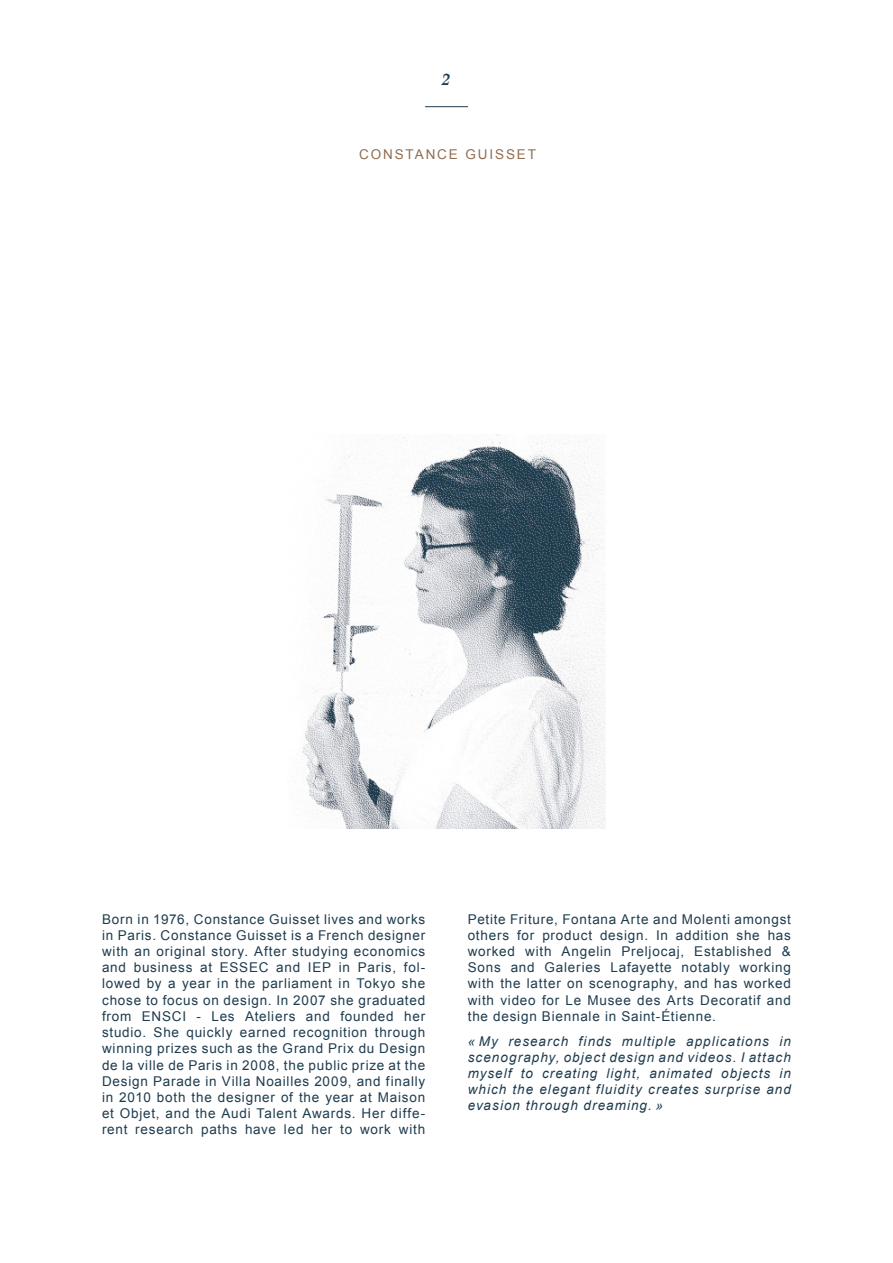
<style>
.page{position:relative;width:893px;height:1263px;background:#fff}
.page>*{position:absolute;margin:0;border:0;box-sizing:border-box;transform-origin:0 0}
.t1{font:italic 700 16.5px "Baskerville BT";color:#1e3c4e}
.t2{font:13.5px/16.2px "Arial";letter-spacing:.055em;color:#1e3c4e;text-align:justify}
.t3{font:italic 13.5px/16.2px "Arial";letter-spacing:.08em;color:#1e3c4e;text-align:justify}
.t4{font:13.5px "Arial";letter-spacing:.14em;color:#906d4f}
</style>
<div class="page">
<hr style="left:425px;top:106px;width:43px;height:1px;background:#1e3c4e">
<img style="left:302px;top:434px;width:304px;height:395px">
<p class="t1" style="left:442px;top:69px;width:11px">2</p>
<p class="t4" style="left:359px;top:146px;width:179px">CONSTANCE GUISSET</p>
<p class="t2" style="left:102px;top:911px;width:325px">Born in 1976, Constance Guisset lives and works in Paris. Constance Guisset is a French designer with an original story. After studying economics and business at ESSEC and IEP in Paris, fol&shy;lowed by a year in the parliament in Tokyo she chose to focus on design. In 2007 she graduated from ENSCI - Les Ateliers and founded her studio. She quickly earned recognition through winning prizes such as the Grand Prix du Design de la ville de Paris in 2008, the public prize at the Design Parade in Villa Noailles 2009, and finally in 2010 both the designer of the year at Maison et Objet, and the Audi Talent Awards. Her diffe&shy;rent research paths have led her to work with</p>
<p class="t2" style="left:468px;top:911px;width:325px">Petite Friture, Fontana Arte and Molenti amongst others for product design. In addition she has worked with Angelin Preljocaj, Established &amp; Sons and Galeries Lafayette notably working with the latter on scenography, and has worked with video for Le Musee des Arts Decoratif and the design Biennale in Saint-Étienne.</p>
<p class="t3" style="left:468px;top:1033px;width:325px">« My research finds multiple applications in scenography, object design and videos. I attach myself to creating light, animated objects in which the elegant fluidity creates surprise and evasion through dreaming. »</p>
</div>
